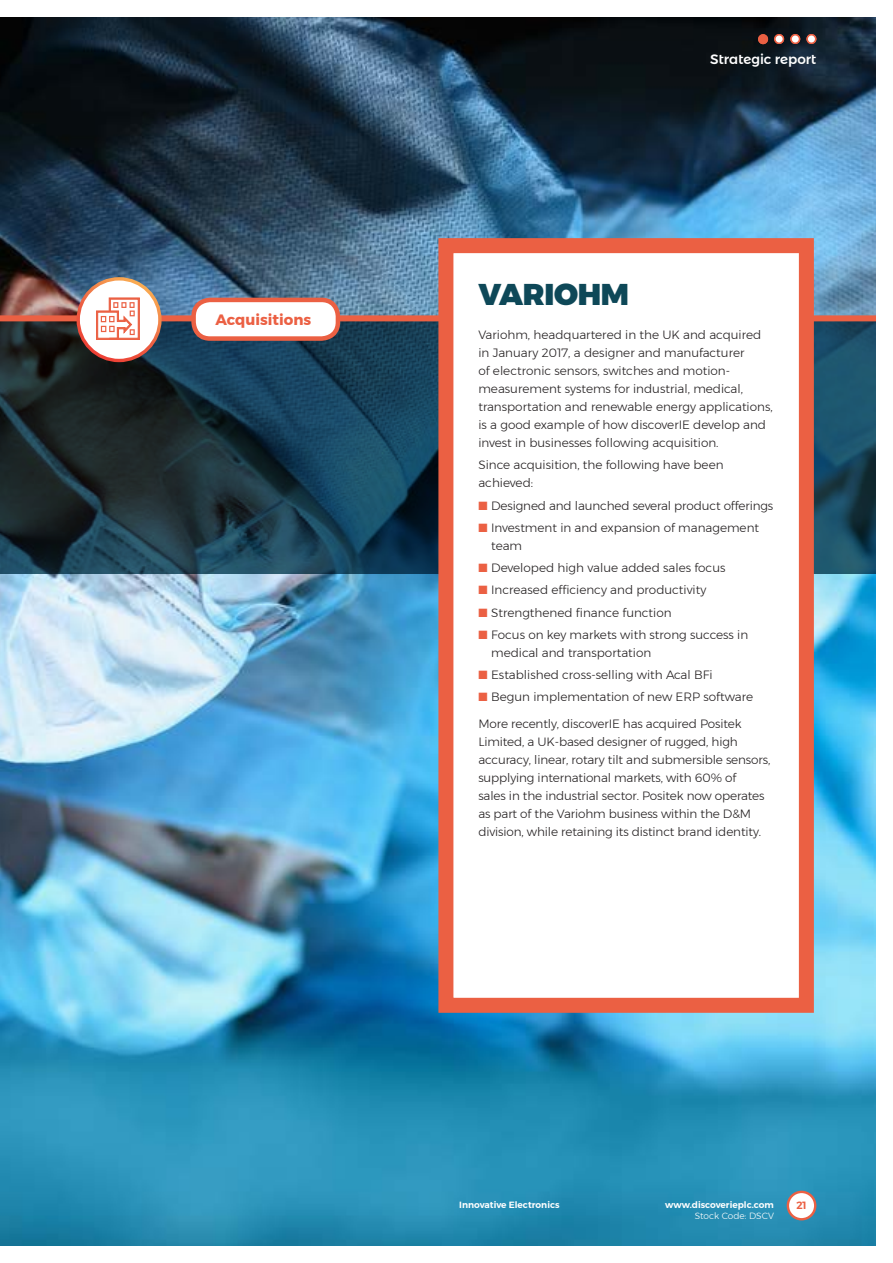
<style>
.page{position:relative;width:893px;height:1263px;background:#fff}
.page>*{position:absolute;margin:0;border:0;box-sizing:border-box;transform-origin:0 0}
.t1{font:900 30px "Montserrat";letter-spacing:-.01em;color:#0e4858}
.t2{font:700 15px "Montserrat";color:#eb6043}
.t3{font:500 13.5px "Montserrat";color:#fff}
.t4{font:300 12px/18px "Montserrat";color:#231f20}
.t5{font:600 10.5px "Montserrat";color:#eb6043}
.t6{font:600 9px "Montserrat";color:#fff}
.t7{font:300 9px "Montserrat";color:#fff}
.s1{color:#eb6043}
</style>
<div class="page">
<img style="left:0;top:17px;width:876px;height:1229px">
<svg style="left:0;top:321px;width:876px;height:253px;background:#1a3948"></svg>
<div style="left:0;top:315px;width:876px;height:6px;background:#eb6043"></div>
<svg style="left:431px;top:231px;width:390px;height:789px"></svg>
<div style="left:78px;top:279px;width:82px;height:81px;background:#fff;border-radius:50%"></div>
<div style="left:77px;top:277px;width:85px;height:85px;border:3px solid #fff;border-radius:50%"></div>
<svg style="left:96px;top:297px;width:44px;height:43px"></svg>
<div style="left:194px;top:300px;width:144px;height:39px;background:#fff;border-radius:16px"></div>
<div style="left:191px;top:298px;width:149px;height:43px;border:4px solid #eb6043;border-radius:16px"></div>
<div style="left:759px;top:35px;width:8px;height:8px;background:#eb6043;border-radius:50%"></div>
<div style="left:758px;top:34px;width:10px;height:10px;border:2px solid #eb6043;border-radius:50%"></div>
<div style="left:775px;top:35px;width:8px;height:8px;background:#fff;border-radius:50%"></div>
<div style="left:774px;top:34px;width:10px;height:10px;border:2px solid #eb6043;border-radius:50%"></div>
<div style="left:791px;top:35px;width:8px;height:8px;background:#fff;border-radius:50%"></div>
<div style="left:790px;top:34px;width:10px;height:10px;border:2px solid #eb6043;border-radius:50%"></div>
<div style="left:807px;top:35px;width:9px;height:8px;background:#fff;border-radius:50%"></div>
<div style="left:806px;top:34px;width:10px;height:10px;border:2px solid #eb6043;border-radius:50%"></div>
<div style="left:788px;top:1192px;width:27px;height:27px;background:#fff;border-radius:50%"></div>
<div style="left:787px;top:1191px;width:29px;height:29px;border:2px solid #eb6043;border-radius:50%"></div>
<p class="t2" style="left:216px;top:308px;width:97px">Acquisitions</p>
<p class="t3" style="left:710px;top:49px;width:108px">Strategic report</p>
<h1 class="t1" style="left:478px;top:270px;width:152px">VARIOHM</h1>
<p class="t4" style="left:478px;top:326px;width:296px">Variohm, headquartered in the UK and acquired in January 2017, a designer and manufacturer<br>of electronic sensors, switches and motion&shy;measurement systems for industrial, medical, transportation and renewable energy applications, is a good example of how discoverIE develop and invest in businesses following acquisition.</p>
<p class="t4" style="left:478px;top:456px;width:247px">Since acquisition, the following have been achieved:</p>
<p class="t4" style="left:478px;top:496px;width:296px"><span class="s1">■</span> Designed and launched several product offerings</p>
<p class="t4" style="left:491px;top:518px;width:270px;text-indent:-13px"><span class="s1">■</span> Investment in and expansion of management team</p>
<p class="t4" style="left:478px;top:559px;width:249px"><span class="s1">■</span> Developed high value added sales focus</p>
<p class="t4" style="left:478px;top:581px;width:229px"><span class="s1">■</span> Increased efficiency and productivity</p>
<p class="t4" style="left:478px;top:603px;width:195px"><span class="s1">■</span> Strengthened finance function</p>
<p class="t4" style="left:491px;top:625px;width:259px;text-indent:-13px"><span class="s1">■</span> Focus on key markets with strong success in medical and transportation</p>
<p class="t4" style="left:478px;top:666px;width:236px"><span class="s1">■</span> Established cross-selling with Acal BFi</p>
<p class="t4" style="left:478px;top:688px;width:276px"><span class="s1">■</span> Begun implementation of new ERP software</p>
<p class="t4" style="left:478px;top:714px;width:293px">More recently, discoverIE has acquired Positek Limited, a UK-based designer of rugged, high accuracy, linear, rotary tilt and submersible sensors, supplying international markets, with 60% of<br>sales in the industrial sector. Positek now operates as part of the Variohm business within the D&amp;M division, while retaining its distinct brand identity.</p>
<p class="t6" style="left:459px;top:1197px;width:102px">Innovative Electronics</p>
<p class="t5" style="left:796px;top:1197px;width:12px">21</p>
<p class="t6" style="left:665px;top:1198px;width:110px">www.discoverieplc.com</p>
<p class="t7" style="left:695px;top:1209px;width:81px">Stock Code: DSCV</p>
</div>
